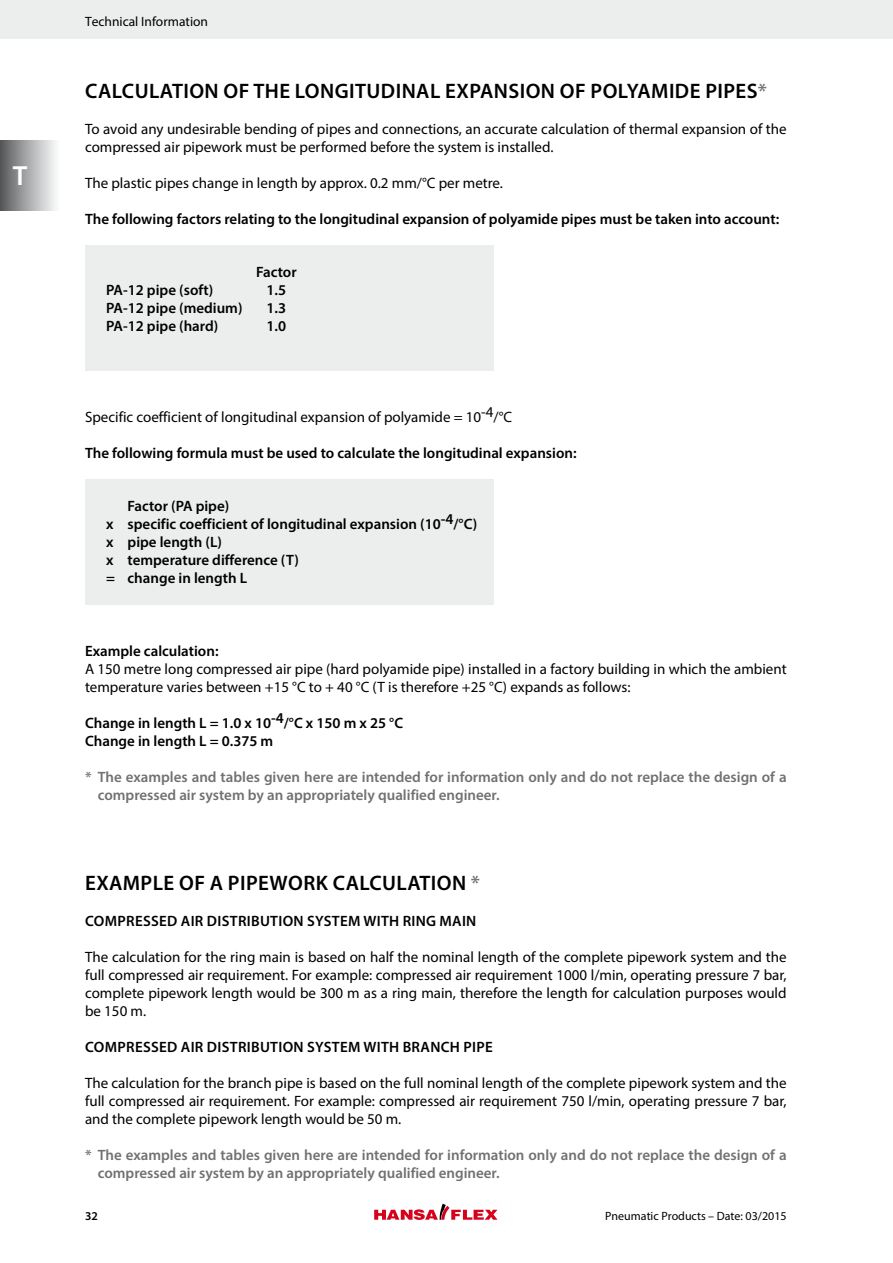
<style>
.page{position:relative;width:893px;height:1263px;background:#fff}
.page>*{position:absolute;margin:0;border:0;box-sizing:border-box;transform-origin:0 0}
.t1{font:600 27.75px "Myriad Pro";color:#fff}
.t2{font:600 21px "Myriad Pro";letter-spacing:.02em;color:#000}
.t3{font:15px/18px "Myriad Pro";color:#000}
.t4{font:600 15px/18px "Myriad Pro";color:#000}
.t5{font:600 15px/18px "Myriad Pro";color:#707172}
.t6{font:600 15px "Myriad Pro";letter-spacing:.02em;color:#000}
.t7{font:13.5px "Myriad Pro";color:#000}
.t8{font:12px "Myriad Pro";color:#000}
.t9{font:600 12px "Myriad Pro";color:#000}
.s1{color:#707172}
</style>
<div class="page">
<div style="left:0;top:140px;width:60px;height:70px;background:linear-gradient(to right,#595a5c,#feffff)"></div>
<div style="left:85px;top:245px;width:408px;height:126px;background:#eceded"></div>
<div style="left:85px;top:479px;width:408px;height:126px;background:#eceded"></div>
<div style="left:0;top:0;width:893px;height:38px;background:#eceded"></div>
<svg style="left:374px;top:1204px;width:123px;height:16px"></svg>
<h1 class="t1" style="left:13px;top:158px;width:16px">T</h1>
<p class="t7" style="left:85px;top:13px;width:125px">Technical Information</p>
<h2 class="t2" style="left:85px;top:77px;width:683px">CALCULATION OF THE LONGITUDINAL EXPANSION OF POLYAMIDE PIPES<span class="s1">*</span></h2>
<p class="t3" style="left:85px;top:120px;width:703px">To avoid any undesirable bending of pipes and connections, an accurate calculation of thermal expansion of the compressed air pipework must be performed before the system is installed.</p>
<p class="t3" style="left:85px;top:174px;width:419px">The plastic pipes change in length by approx. 0.2 mm/°C per metre.</p>
<p class="t4" style="left:85px;top:209px;width:696px">The following factors relating to the longitudinal expansion of polyamide pipes must be taken into account:</p>
<p class="t4" style="left:256px;top:263px;width:42px">Factor</p>
<p class="t4" style="left:106px;top:281px;width:108px">PA-12 pipe (soft)</p>
<p class="t4" style="left:267px;top:281px;width:21px">1.5</p>
<p class="t4" style="left:106px;top:299px;width:138px">PA-12 pipe (medium)</p>
<p class="t4" style="left:267px;top:299px;width:21px">1.3</p>
<p class="t4" style="left:106px;top:317px;width:114px">PA-12 pipe (hard)</p>
<p class="t4" style="left:267px;top:317px;width:21px">1.0</p>
<p class="t3" style="left:85px;top:408px;width:429px">Specific coefficient of longitudinal expansion of polyamide = 10-4/°C</p>
<p class="t4" style="left:85px;top:443px;width:493px">The following formula must be used to calculate the longitudinal expansion:</p>
<p class="t4" style="left:106px;top:497px;width:372px;text-indent:21px">Factor (PA pipe)<br>x specific coefficient of longitudinal expansion (10-4/°C) x pipe length (L)<br>x temperature difference (T)<br>= change in length L</p>
<p class="t4" style="left:85px;top:641px;width:135px">Example calculation:</p>
<p class="t3" style="left:85px;top:660px;width:703px">A 150 metre long compressed air pipe (hard polyamide pipe) installed in a factory building in which the ambient temperature varies between +15 °C to + 40 °C (T is therefore +25 °C) expands as follows:</p>
<p class="t4" style="left:85px;top:713px;width:320px">Change in length L = 1.0 x 10-4/°C x 150 m x 25 °C<br>Change in length L = 0.375 m</p>
<p class="t5" style="left:98px;top:767px;width:690px;text-indent:-13px">* The examples and tables given here are intended for information only and do not replace the design of a compressed air system by an appropriately qualified engineer.</p>
<h2 class="t2" style="left:85px;top:869px;width:396px">EXAMPLE OF A PIPEWORK CALCULATION <span class="s1">*</span></h2>
<p class="t6" style="left:85px;top:911px;width:393px">COMPRESSED AIR DISTRIBUTION SYSTEM WITH RING MAIN</p>
<p class="t3" style="left:85px;top:948px;width:703px;text-align:justify">The calculation for the ring main is based on half the nominal length of the complete pipework system and the full compressed air requirement. For example: compressed air requirement 1000 l/min, operating pressure 7 bar, complete pipework length would be 300 m as a ring main, therefore the length for calculation purposes would be 150 m.</p>
<p class="t6" style="left:85px;top:1037px;width:409px">COMPRESSED AIR DISTRIBUTION SYSTEM WITH BRANCH PIPE</p>
<p class="t3" style="left:85px;top:1074px;width:703px;text-align:justify">The calculation for the branch pipe is based on the full nominal length of the complete pipework system and the full compressed air requirement. For example: compressed air requirement 750 l/min, operating pressure 7 bar, and the complete pipework length would be 50 m.</p>
<p class="t5" style="left:98px;top:1145px;width:690px;text-indent:-13px">* The examples and tables given here are intended for information only and do not replace the design of a compressed air system by an appropriately qualified engineer.</p>
<p class="t9" style="left:85px;top:1209px;width:14px">32</p>
<p class="t8" style="left:605px;top:1208px;width:183px">Pneumatic Products – Date: 03/2015</p>
</div>
